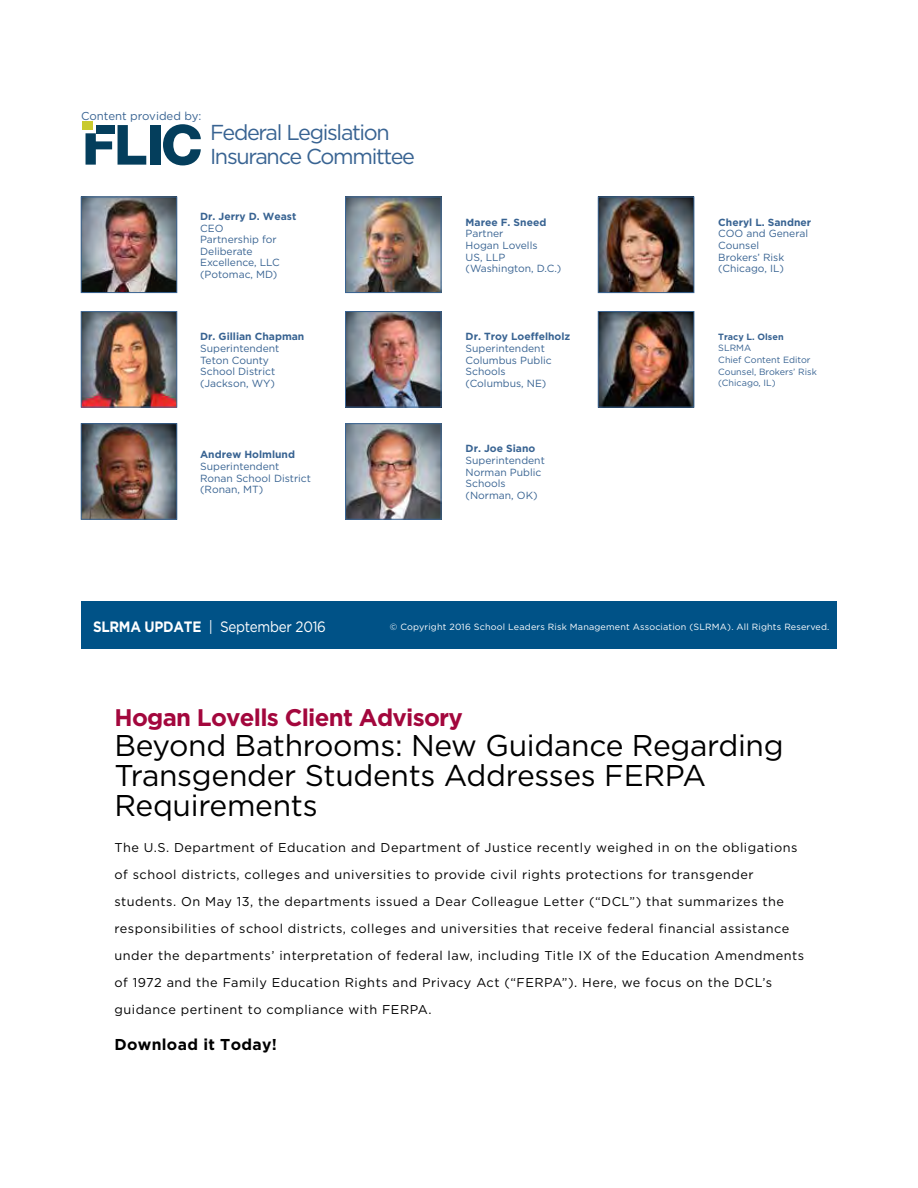
<style>
.page{position:relative;width:918px;height:1188px;background:#fff}
.page>*{position:absolute;margin:0;border:0;box-sizing:border-box;transform-origin:0 0}
.t1{font:30px/30px "Gotham";letter-spacing:-.01em;color:#000}
.t2{font:700 24px "Gotham";letter-spacing:-.03em;color:#a3073d}
.t3{font:21.6px/24.2px "Gotham";letter-spacing:-.06em;color:#386392}
.t4{font:700 15.75px "Gotham";letter-spacing:.02em;color:#000}
.t5{font:15px "Gotham";letter-spacing:-.02em;color:#fff;scale:.9 1}
.t6{font:700 15px "Gotham";letter-spacing:-.02em;color:#fff;scale:.9 1}
.t7{font:12.75px/27px "Gotham";letter-spacing:.04em;color:#000}
.t8{font:11.4px "Gotham";color:#386392}
.t9{font:10.35px/11.7px "Gotham";color:#386392}
.t10{font:700 10.35px "Gotham";color:#386392}
.t11{font:9px "Gotham";letter-spacing:.02em;color:#fff}
.t12{font:9px/11.7px "Gotham";color:#386392}
.t13{font:700 9px "Gotham";color:#386392}
</style>
<div class="page">
<div style="left:81px;top:602px;width:756px;height:47px;background:#005287"></div>
<svg style="left:118px;top:125px;width:28px;height:40px"></svg>
<div style="left:150px;top:125px;width:10px;height:40px;background:#043e5c"></div>
<svg style="left:163px;top:124px;width:38px;height:41px"></svg>
<svg style="left:86px;top:133px;width:26px;height:32px"></svg>
<div style="left:96px;top:125px;width:19px;height:8px;background:#043e5c"></div>
<div style="left:82px;top:122px;width:10px;height:8px;background:#c9ca2e"></div>
<img style="left:83px;top:199px;width:92px;height:92px">
<div style="left:81px;top:197px;width:96px;height:96px;border:1px solid #386392"></div>
<img style="left:347px;top:199px;width:92px;height:92px">
<div style="left:345px;top:197px;width:96px;height:96px;border:1px solid #386392"></div>
<img style="left:600px;top:199px;width:92px;height:92px">
<div style="left:598px;top:197px;width:96px;height:96px;border:1px solid #386392"></div>
<img style="left:83px;top:313px;width:92px;height:92px">
<div style="left:81px;top:311px;width:96px;height:96px;border:1px solid #386392"></div>
<img style="left:347px;top:313px;width:92px;height:92px">
<div style="left:345px;top:311px;width:96px;height:96px;border:1px solid #386392"></div>
<img style="left:600px;top:313px;width:92px;height:92px">
<div style="left:598px;top:311px;width:96px;height:96px;border:1px solid #386392"></div>
<img style="left:83px;top:425px;width:92px;height:93px">
<div style="left:81px;top:423px;width:96px;height:97px;border:1px solid #386392"></div>
<img style="left:347px;top:425px;width:92px;height:93px">
<div style="left:345px;top:423px;width:96px;height:97px;border:1px solid #386392"></div>
<p class="t8" style="left:81px;top:109px;width:122px">Content provided by:</p>
<h3 class="t3" style="left:210px;top:120px;width:206px">Federal Legislation<br>Insurance Committee</h3>
<p class="t10" style="left:200px;top:210px;width:98px">Dr. Jerry D. Weast</p>
<p class="t9" style="left:200px;top:222px;width:81px">CEO<br>Partnership for<br>Deliberate<br>Excellence, LLC (Potomac, MD)</p>
<p class="t10" style="left:200px;top:331px;width:106px">Dr. Gillian Chapman</p>
<p class="t9" style="left:200px;top:342px;width:81px">Superintendent<br>Teton County<br>School District (Jackson, WY)</p>
<p class="t10" style="left:200px;top:449px;width:96px">Andrew Holmlund</p>
<p class="t9" style="left:200px;top:460px;width:112px">Superintendent<br>Ronan School District (Ronan, MT)</p>
<p class="t10" style="left:466px;top:216px;width:82px">Maree F. Sneed</p>
<p class="t9" style="left:466px;top:228px;width:97px">Partner<br>Hogan Lovells<br>US, LLP (Washington, D.C.)</p>
<p class="t10" style="left:466px;top:331px;width:106px">Dr. Troy Loeffelholz</p>
<p class="t9" style="left:466px;top:342px;width:88px">Superintendent<br>Columbus Public<br>Schools (Columbus, NE)</p>
<p class="t10" style="left:466px;top:443px;width:71px">Dr. Joe Siano</p>
<p class="t9" style="left:466px;top:454px;width:81px">Superintendent<br>Norman Public<br>Schools (Norman, OK)</p>
<p class="t10" style="left:718px;top:216px;width:94px">Cheryl L. Sandner</p>
<p class="t9" style="left:718px;top:228px;width:91px">COO and General<br>Counsel<br>Brokers’ Risk (Chicago, IL)</p>
<p class="t13" style="left:718px;top:331px;width:67px">Tracy L. Olsen</p>
<p class="t12" style="left:718px;top:342px;width:100px">SLRMA<br>Chief Content Editor<br>Counsel, Brokers’ Risk (Chicago, IL)</p>
<p class="t5" style="left:209px;top:619px;width:132px">| September 2016</p>
<p class="t6" style="left:93px;top:618px;width:122px">SLRMA UPDATE</p>
<p class="t11" style="left:390px;top:622px;width:441px">© Copyright 2016 School Leaders Risk Management Association (SLRMA). All Rights Reserved.</p>
<h2 class="t2" style="left:114px;top:703px;width:350px">Hogan Lovells Client Advisory</h2>
<h1 class="t1" style="left:114px;top:730px;width:671px">Beyond Bathrooms: New Guidance Regarding<br>Transgender Students Addresses FERPA<br>Requirements</h1>
<p class="t7" style="left:114px;top:834px;width:691px">The U.S. Department of Education and Department of Justice recently weighed in on the obligations of school districts, colleges and universities to provide civil rights protections for transgender students. On May 13, the departments issued a Dear Colleague Letter (“DCL”) that summarizes the responsibilities of school districts, colleges and universities that receive federal financial assistance under the departments’ interpretation of federal law, including Title IX of the Education Amendments of 1972 and the Family Education Rights and Privacy Act (“FERPA”). Here, we focus on the DCL’s guidance pertinent to compliance with FERPA.</p>
<p class="t4" style="left:114px;top:1035px;width:164px">Download it Today!</p>
</div>
